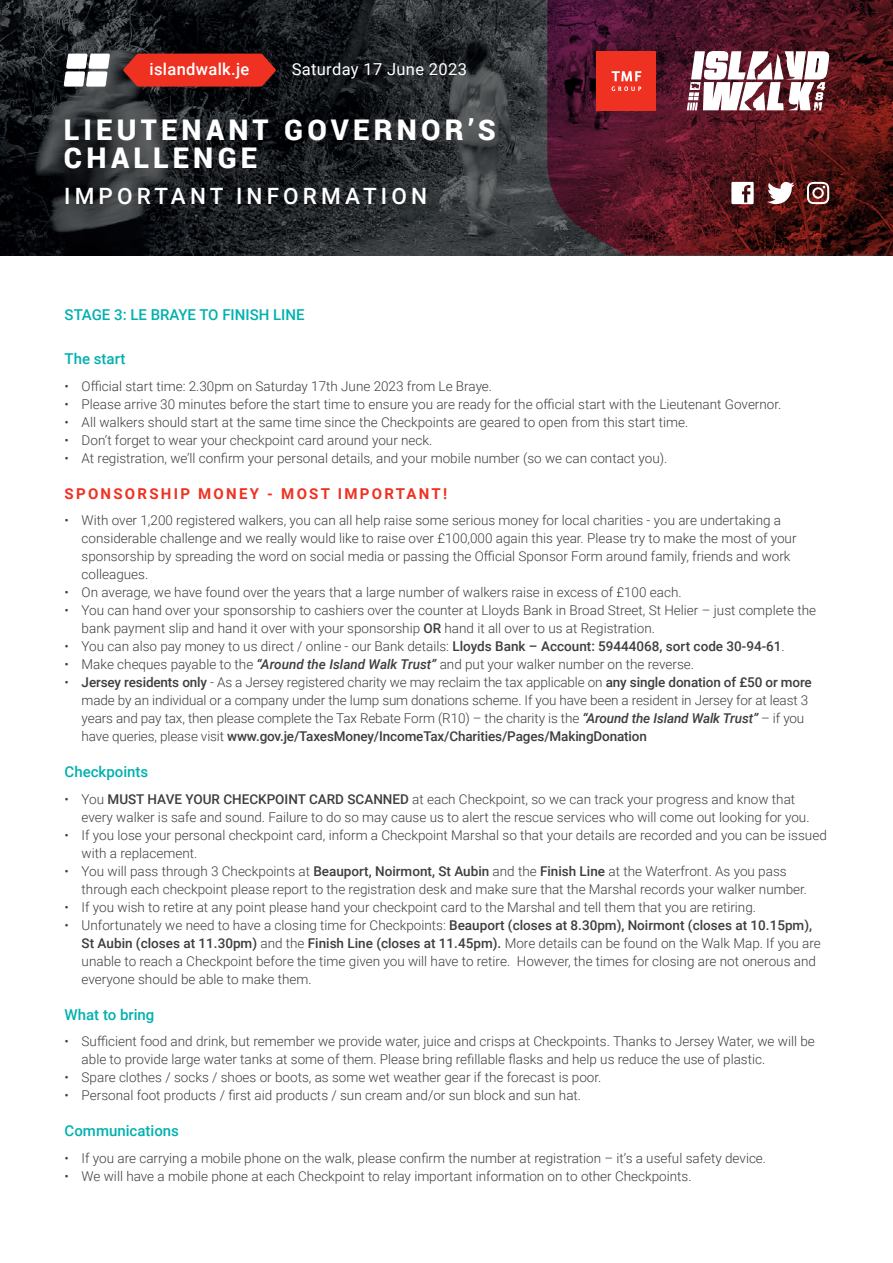
<style>
.page{position:relative;width:893px;height:1263px;background:#fff}
.page>*{position:absolute;margin:0;border:0;box-sizing:border-box;transform-origin:0 0}
.t1{font:900 28.5px/28.5px "Roboto";letter-spacing:.15em;color:#fff}
.t2{font:500 22.5px "Roboto";letter-spacing:.185em;color:#fff}
.t3{font:16.5px "Roboto";letter-spacing:.02em;color:#fff}
.t4{font:500 16.5px "Roboto";letter-spacing:.02em;color:#fff}
.t5{font:500 15px "Roboto";color:#00b1b0}
.t6{font:700 15px "Roboto";letter-spacing:.15em;color:#ef3122}
.t7{font:300 13.5px/18px "Roboto";color:#3e3e3f}
.s1{font-weight:500}
.s2{font-weight:500;font-style:italic}
</style>
<div class="page">
<img style="left:0;top:0;width:547px;height:255px">
<svg style="left:547px;top:0;width:346px;height:255px;background:#501521"></svg>
<svg style="left:687px;top:51px;width:142px;height:59px"></svg>
<div style="left:597px;top:51px;width:59px;height:60px;background:#ef3122"></div>
<svg style="left:612px;top:71px;width:29px;height:20px"></svg>
<svg style="left:123px;top:54px;width:153px;height:33px;background:#d92f21"></svg>
<svg style="left:64px;top:54px;width:46px;height:33px"></svg>
<svg style="left:767px;top:182px;width:27px;height:22px"></svg>
<svg style="left:731px;top:182px;width:23px;height:22px"></svg>
<svg style="left:807px;top:182px;width:22px;height:22px"></svg>
<p class="t4" style="left:150px;top:58px;width:101px">islandwalk.je</p>
<p class="t3" style="left:292px;top:58px;width:177px">Saturday 17 June 2023</p>
<h1 class="t1" style="left:64px;top:114px;width:434px">LIEUTENANT GOVERNOR’S<br>CHALLENGE</h1>
<h2 class="t2" style="left:64px;top:180px;width:364px">IMPORTANT INFORMATION</h2>
<p class="t5" style="left:65px;top:304px;width:241px">STAGE 3: LE BRAYE TO FINISH LINE</p>
<p class="t5" style="left:65px;top:348px;width:62px">The start</p>
<p class="t7" style="left:65px;top:376px;width:429px">• Official start time: 2.30pm on Saturday 17th June 2023 from Le Braye.</p>
<p class="t7" style="left:65px;top:394px;width:718px">• Please arrive 30 minutes before the start time to ensure you are ready for the official start with the Lieutenant Governor.</p>
<p class="t7" style="left:65px;top:412px;width:625px">• All walkers should start at the same time since the Checkpoints are geared to open from this start time.</p>
<p class="t7" style="left:65px;top:430px;width:369px">• Don’t forget to wear your checkpoint card around your neck.</p>
<p class="t7" style="left:65px;top:448px;width:604px">• At registration, we’ll confirm your personal details, and your mobile number (so we can contact you).</p>
<p class="t6" style="left:65px;top:483px;width:384px">SPONSORSHIP MONEY - MOST IMPORTANT!</p>
<p class="t7" style="left:82px;top:511px;width:716px;text-indent:-17px">• With over 1,200 registered walkers, you can all help raise some serious money for local charities - you are undertaking a considerable challenge and we really would like to raise over £100,000 again this year. Please try to make the most of your sponsorship by spreading the word on social media or passing the Official Sponsor Form around family, friends and work colleagues.</p>
<p class="t7" style="left:65px;top:583px;width:618px">• On average, we have found over the years that a large number of walkers raise in excess of £100 each.</p>
<p class="t7" style="left:82px;top:601px;width:736px;text-indent:-17px">• You can hand over your sponsorship to cashiers over the counter at Lloyds Bank in Broad Street, St Helier – just complete the bank payment slip and hand it over with your sponsorship <span class="s1">OR</span> hand it all over to us at Registration.</p>
<p class="t7" style="left:65px;top:637px;width:722px">• You can also pay money to us direct / online - our Bank details: <span class="s1">Lloyds Bank – Account: 59444068, sort code 30-94-61</span>.</p>
<p class="t7" style="left:65px;top:655px;width:631px">• Make cheques payable to the <span class="s2">“Around the Island Walk Trust”</span> and put your walker number on the reverse.</p>
<p class="t7" style="left:82px;top:673px;width:732px;text-indent:-17px">• <span class="s1">Jersey residents only</span> - As a Jersey registered charity we may reclaim the tax applicable on <span class="s1">any single donation of £50 or more </span>made by an individual or a company under the lump sum donations scheme. If you have been a resident in Jersey for at least 3 years and pay tax, then please complete the Tax Rebate Form (R10) – the charity is the <span class="s2">“Around the Island Walk Trust”</span> – if you have queries, please visit <span class="s1">www.gov.je/TaxesMoney/IncomeTax/Charities/Pages/MakingDonation</span></p>
<p class="t5" style="left:65px;top:761px;width:85px">Checkpoints</p>
<p class="t7" style="left:82px;top:789px;width:729px;text-indent:-17px">• You <span class="s1">MUST HAVE YOUR CHECKPOINT CARD SCANNED</span> at each Checkpoint, so we can track your progress and know that every walker is safe and sound. Failure to do so may cause us to alert the rescue services who will come out looking for you.</p>
<p class="t7" style="left:82px;top:825px;width:747px;text-indent:-17px">• If you lose your personal checkpoint card, inform a Checkpoint Marshal so that your details are recorded and you can be issued with a replacement.</p>
<p class="t7" style="left:82px;top:861px;width:727px;text-indent:-17px">• You will pass through 3 Checkpoints at <span class="s1">Beauport, Noirmont, St Aubin</span> and the <span class="s1">Finish Line</span> at the Waterfront. As you pass through each checkpoint please report to the registration desk and make sure that the Marshal records your walker number.</p>
<p class="t7" style="left:65px;top:897px;width:693px">• If you wish to retire at any point please hand your checkpoint card to the Marshal and tell them that you are retiring.</p>
<p class="t7" style="left:82px;top:915px;width:741px;text-indent:-17px">• Unfortunately we need to have a closing time for Checkpoints: <span class="s1">Beauport (closes at 8.30pm), Noirmont (closes at 10.15pm), St Aubin (closes at 11.30pm)</span> and the <span class="s1">Finish Line (closes at 11.45pm).</span> More details can be found on the Walk Map. If you are unable to reach a Checkpoint before the time given you will have to retire. However, the times for closing are not onerous and everyone should be able to make them.</p>
<p class="t5" style="left:65px;top:1004px;width:91px">What to bring</p>
<p class="t7" style="left:82px;top:1032px;width:735px;text-indent:-17px">• Sufficient food and drink, but remember we provide water, juice and crisps at Checkpoints. Thanks to Jersey Water, we will be able to provide large water tanks at some of them. Please bring refillable flasks and help us reduce the use of plastic.</p>
<p class="t7" style="left:65px;top:1068px;width:538px">• Spare clothes / socks / shoes or boots, as some wet weather gear if the forecast is poor.</p>
<p class="t7" style="left:65px;top:1086px;width:518px">• Personal foot products / first aid products / sun cream and/or sun block and sun hat.</p>
<p class="t5" style="left:65px;top:1120px;width:116px">Communications</p>
<p class="t7" style="left:65px;top:1148px;width:703px">• If you are carrying a mobile phone on the walk, please confirm the number at registration – it’s a useful safety device.</p>
<p class="t7" style="left:65px;top:1166px;width:629px">• We will have a mobile phone at each Checkpoint to relay important information on to other Checkpoints.</p>
</div>
